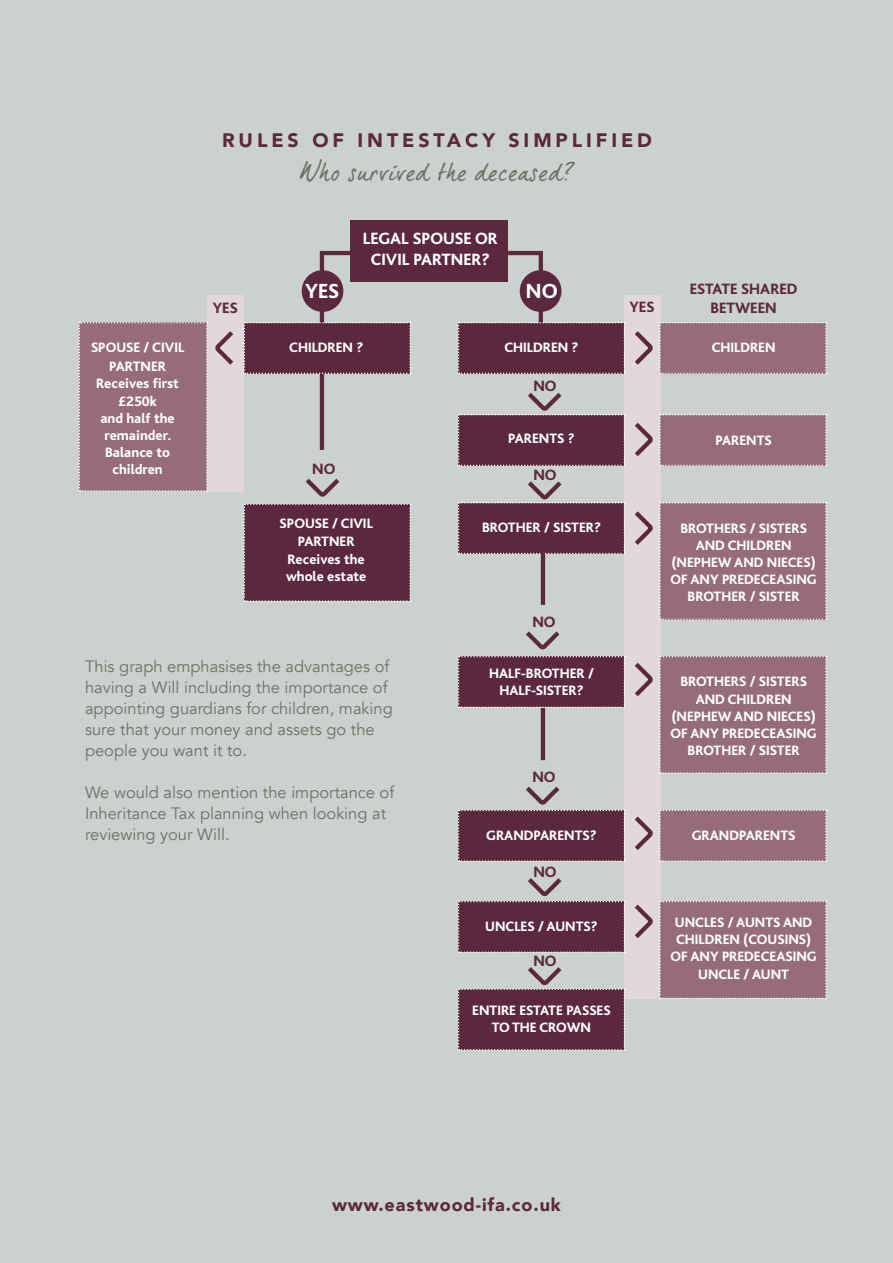
<style>
.page{position:relative;width:893px;height:1263px;background:#cbd2cd}
.page>*{position:absolute;margin:0;border:0;box-sizing:border-box;transform-origin:0 0}
.t1{font:25.65px "dear Joe 5 CASUAL P";color:#6b726c}
.t2{font:800 21.45px "Bliss";color:#fff}
.t3{font:900 19.5px "Avenir";letter-spacing:.2em;color:#5b283e}
.t4{font:900 18px "Avenir";letter-spacing:.05em;color:#5b283e}
.t5{font:800 17.1px/20.5px "Bliss";color:#fff;text-align:center}
.t6{font:16.5px/21px "Avenir";color:#6b726c}
.t7{font:800 15.75px "Bliss";color:#5b283e}
.t8{font:800 14.25px/17.1px "Bliss";color:#fff;text-align:center}
</style>
<div class="page">
<div style="left:624px;top:295px;width:37px;height:704px;background:#e2d8da"></div>
<div style="left:207px;top:295px;width:37px;height:197px;background:#e2d8da"></div>
<svg style="left:244px;top:250px;width:167px;height:200px"></svg>
<div style="left:350px;top:220px;width:158px;height:62px;background:#5b283e"></div>
<svg style="left:458px;top:250px;width:369px;height:124px"></svg>
<svg style="left:458px;top:393px;width:369px;height:73px"></svg>
<svg style="left:458px;top:878px;width:369px;height:172px"></svg>
<svg style="left:458px;top:481px;width:369px;height:139px"></svg>
<svg style="left:244px;top:478px;width:167px;height:124px"></svg>
<svg style="left:458px;top:631px;width:369px;height:143px"></svg>
<svg style="left:458px;top:786px;width:369px;height:76px"></svg>
<svg style="left:79px;top:322px;width:155px;height:170px"></svg>
<hr style="left:541px;top:553px;width:4px;height:52px;background:#5b283e">
<hr style="left:541px;top:708px;width:4px;height:52px;background:#5b283e">
<div style="left:302px;top:270px;width:41px;height:42px;background:#5b283e;border-radius:50%"></div>
<div style="left:520px;top:270px;width:41px;height:42px;background:#5b283e;border-radius:50%"></div>
<h3 class="t3" style="left:222px;top:124px;width:431px">RULES OF INTESTACY SIMPLIFIED</h3>
<h1 class="t1" style="left:300px;top:156px;width:275px">Who survived the deceased?</h1>
<p class="t5" style="left:363px;top:229px;width:136px">LEGAL SPOUSE OR<br>CIVIL PARTNER?</p>
<p class="t8" style="left:91px;top:339px;width:95px;line-height:18.8px">SPOUSE / CIVIL<br>PARTNER</p>
<p class="t8" style="left:96px;top:375px;width:84px">Receives first £250k<br>and half the remainder.<br>Balance to children</p>
<p class="t7" style="left:213px;top:300px;width:26px">YES</p>
<h2 class="t2" style="left:305px;top:280px;width:35px">YES</h2>
<h2 class="t2" style="left:526px;top:280px;width:33px">NO</h2>
<p class="t8" style="left:289px;top:340px;width:76px">CHILDREN ?</p>
<p class="t8" style="left:504px;top:340px;width:76px">CHILDREN ?</p>
<p class="t7" style="left:533px;top:378px;width:25px">NO</p>
<p class="t8" style="left:508px;top:430px;width:68px">PARENTS ?</p>
<p class="t7" style="left:312px;top:461px;width:25px">NO</p>
<p class="t7" style="left:533px;top:467px;width:25px">NO</p>
<p class="t8" style="left:280px;top:514px;width:95px;line-height:18.8px">SPOUSE / CIVIL<br>PARTNER</p>
<p class="t8" style="left:286px;top:551px;width:82px;text-align:left">Receives the whole estate</p>
<p class="t8" style="left:482px;top:519px;width:120px">BROTHER / SISTER?</p>
<p class="t7" style="left:532px;top:614px;width:25px">NO</p>
<p class="t6" style="left:85px;top:656px;width:309px">This graph emphasises the advantages of having a Will including the importance of appointing guardians for children, making sure that your money and assets go the people you want it to.</p>
<p class="t6" style="left:85px;top:782px;width:311px">We would also mention the importance of<br>Inheritance Tax planning when looking at reviewing your Will.</p>
<p class="t8" style="left:489px;top:665px;width:106px">HALF-BROTHER /<br>HALF-SISTER?</p>
<p class="t7" style="left:532px;top:769px;width:25px">NO</p>
<p class="t8" style="left:486px;top:827px;width:112px">GRANDPARENTS?</p>
<p class="t7" style="left:533px;top:863px;width:25px">NO</p>
<p class="t8" style="left:485px;top:918px;width:114px">UNCLES / AUNTS?</p>
<p class="t7" style="left:533px;top:952px;width:25px">NO</p>
<p class="t8" style="left:472px;top:1002px;width:140px">ENTIRE ESTATE PASSES<br>TO THE CROWN</p>
<p class="t7" style="left:690px;top:281px;width:109px">ESTATE SHARED</p>
<p class="t7" style="left:629px;top:299px;width:26px">YES</p>
<p class="t7" style="left:710px;top:300px;width:68px">BETWEEN</p>
<p class="t8" style="left:712px;top:340px;width:65px">CHILDREN</p>
<p class="t8" style="left:715px;top:432px;width:58px">PARENTS</p>
<p class="t8" style="left:671px;top:520px;width:148px">BROTHERS / SISTERS<br>AND CHILDREN (NEPHEW AND NIECES)<br>OF ANY PREDECEASING<br>BROTHER / SISTER</p>
<p class="t8" style="left:671px;top:673px;width:148px">BROTHERS / SISTERS<br>AND CHILDREN (NEPHEW AND NIECES)<br>OF ANY PREDECEASING<br>BROTHER / SISTER</p>
<p class="t8" style="left:692px;top:827px;width:105px">GRANDPARENTS</p>
<p class="t8" style="left:671px;top:914px;width:148px">UNCLES / AUNTS AND<br>CHILDREN (COUSINS)<br>OF ANY PREDECEASING<br>UNCLE / AUNT</p>
<p class="t4" style="left:332px;top:1189px;width:230px">www.eastwood-ifa.co.uk</p>
</div>
